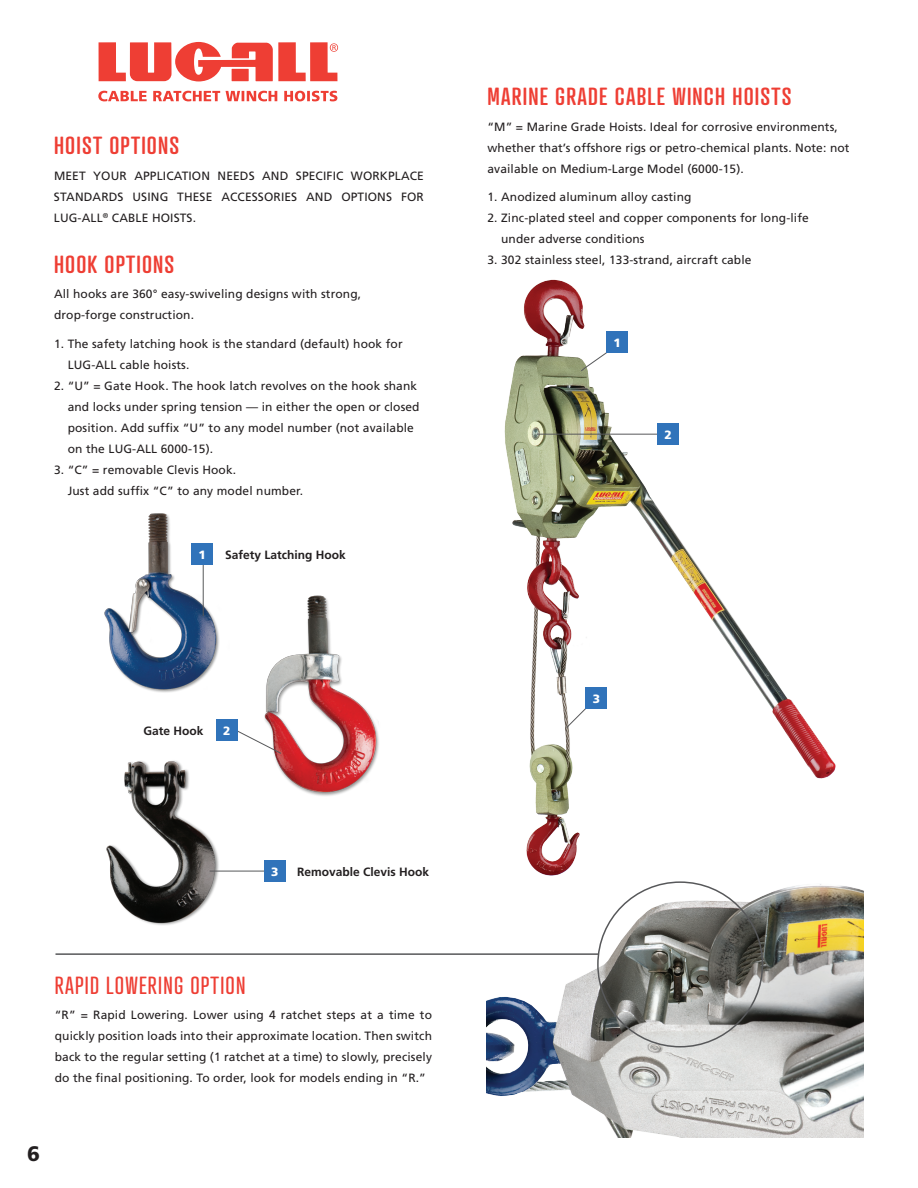
<style>
.page{position:relative;width:918px;height:1188px;background:#fff}
.page>*{position:absolute;margin:0;border:0;box-sizing:border-box;transform-origin:0 0}
.t1{font:500 24px "Atrament Std";letter-spacing:.05em;color:#ee3e34}
.t2{font:24px "Atrament Std";letter-spacing:.05em;color:#ee3e34}
.t3{font:900 21px "Frutiger";color:#231f20}
.t4{font:12px/21px "Frutiger";letter-spacing:.01em;color:#231f20}
.t5{font:700 12px "Frutiger";color:#231f20}
.t6{font:900 12px "Frutiger";color:#fff}
</style>
<div class="page">
<img style="left:504px;top:279px;width:332px;height:597px">
<img style="left:486px;top:883px;width:378px;height:254px">
<svg style="left:99px;top:42px;width:239px;height:39px"></svg>
<svg style="left:98px;top:91px;width:239px;height:10px"></svg>
<svg style="left:580px;top:349px;width:31px;height:23px"></svg>
<svg style="left:566px;top:703px;width:25px;height:26px"></svg>
<hr style="left:537px;top:434px;width:124px;height:1px;background:#57585a">
<img style="left:104px;top:513px;width:115px;height:180px">
<img style="left:237px;top:595px;width:142px;height:201px">
<img style="left:106px;top:760px;width:126px;height:165px">
<hr style="left:203px;top:564px;width:1px;height:52px;background:#57585a">
<svg style="left:237px;top:730px;width:45px;height:24px"></svg>
<hr style="left:210px;top:871px;width:57px;height:1px;background:#57585a">
<hr style="left:56px;top:953px;width:542px;height:2px;background:#57585a">
<div style="left:192px;top:543px;width:21px;height:22px;background:#3073ba"></div>
<div style="left:216px;top:719px;width:21px;height:22px;background:#3073ba"></div>
<div style="left:264px;top:860px;width:21px;height:22px;background:#3073ba"></div>
<div style="left:607px;top:331px;width:21px;height:22px;background:#3073ba"></div>
<div style="left:657px;top:423px;width:22px;height:22px;background:#3073ba"></div>
<div style="left:586px;top:688px;width:21px;height:21px;background:#3073ba"></div>
<h1 class="t1" style="left:54px;top:130px;width:11px">HOIST</h1>
<h1 class="t1" style="left:109px;top:130px;width:33px">OPTIONS</h1>
<p class="t4" style="left:54px;top:165px;width:19px">Meet</p>
<p class="t4" style="left:93px;top:165px;width:10px">your</p>
<p class="t4" style="left:134px;top:165px;width:8px">application</p>
<p class="t4" style="left:218px;top:165px;width:9px">needs</p>
<p class="t4" style="left:262px;top:165px;width:10px">and</p>
<p class="t4" style="left:296px;top:165px;width:7px">specific</p>
<p class="t4" style="left:351px;top:165px;width:11px">wor</p>
<p class="t4" style="left:380px;top:165px;width:16px">kplace</p>
<p class="t4" style="left:54px;top:186px;width:9px">standards</p>
<p class="t4" style="left:133px;top:186px;width:8px">using</p>
<p class="t4" style="left:177px;top:186px;width:8px">these</p>
<p class="t4" style="left:221px;top:186px;width:8px">accessories</p>
<p class="t4" style="left:306px;top:186px;width:10px">and</p>
<p class="t4" style="left:341px;top:186px;width:9px">options</p>
<p class="t4" style="left:401px;top:186px;width:9px">for</p>
<p class="t4" style="left:54px;top:207px;width:66px">LUG-ALL<sup>®</sup> cable</p>
<p class="t4" style="left:152px;top:207px;width:8px">hoists</p>
<p class="t4" style="left:193px;top:207px;width:5px">.</p>
<h1 class="t1" style="left:54px;top:248px;width:83px">HOOK OPTIONS</h1>
<p class="t4" style="left:54px;top:284px;width:309px">All hooks are 360° easy-swiveling designs with strong, drop-forge construction.</p>
<p class="t4" style="left:68px;top:333px;width:337px;text-indent:-14px">1. The safety latching hook is the standard (default) hook for<br>LUG-ALL cable hoists.</p>
<p class="t4" style="left:68px;top:375px;width:353px;text-indent:-14px">2. “U” = Gate Hook. The hook latch revolves on the hook shank and locks under spring tension — in either the open or closed position. Add suffix “U” to any model number (not available on the LUG-ALL 6000-15).</p>
<p class="t4" style="left:68px;top:459px;width:237px;text-indent:-14px">3. “C” = removable Clevis Hook.<br>Just add suffix “C” to any model number.</p>
<p class="t6" style="left:199px;top:548px;width:9px">1</p>
<p class="t5" style="left:225px;top:548px;width:122px">Safety Latching Hook</p>
<p class="t5" style="left:143px;top:724px;width:62px">Gate Hook</p>
<p class="t6" style="left:223px;top:723px;width:9px">2</p>
<p class="t6" style="left:271px;top:864px;width:9px">3</p>
<p class="t5" style="left:297px;top:864px;width:134px">Removable Clevis Hook</p>
<h1 class="t2" style="left:55px;top:970px;width:192px">RAPID LOWERING OPTION</h1>
<p class="t4" style="left:55px;top:1004px;width:379px;text-align:justify">“R” = Rapid Lowering. Lower using 4 ratchet steps at a time to quickly position loads into their approximate location. Then switch back to the regular setting (1 ratchet at a time) to slowly, precisely do the final positioning. To order, look for models ending in “R.”</p>
<h2 class="t3" style="left:27px;top:1141px;width:14px">6</h2>
<h1 class="t1" style="left:488px;top:81px;width:306px">MARINE GRADE CABLE WINCH HOISTS</h1>
<p class="t4" style="left:488px;top:116px;width:364px">“M” = Marine Grade Hoists. Ideal for corrosive environments, whether that’s offshore rigs or petro-chemical plants. Note: not available on Medium-Large Model (6000-15).</p>
<p class="t4" style="left:488px;top:187px;width:206px">1. Anodized aluminum alloy casting</p>
<p class="t4" style="left:501px;top:208px;width:309px;text-indent:-14px">2. Zinc-plated steel and copper components for long-life under adverse conditions</p>
<p class="t4" style="left:488px;top:250px;width:266px">3. 302 stainless steel, 133-strand, aircraft cable</p>
<p class="t6" style="left:614px;top:336px;width:9px">1</p>
<p class="t6" style="left:664px;top:427px;width:9px">2</p>
<p class="t6" style="left:593px;top:692px;width:9px">3</p>
</div>
